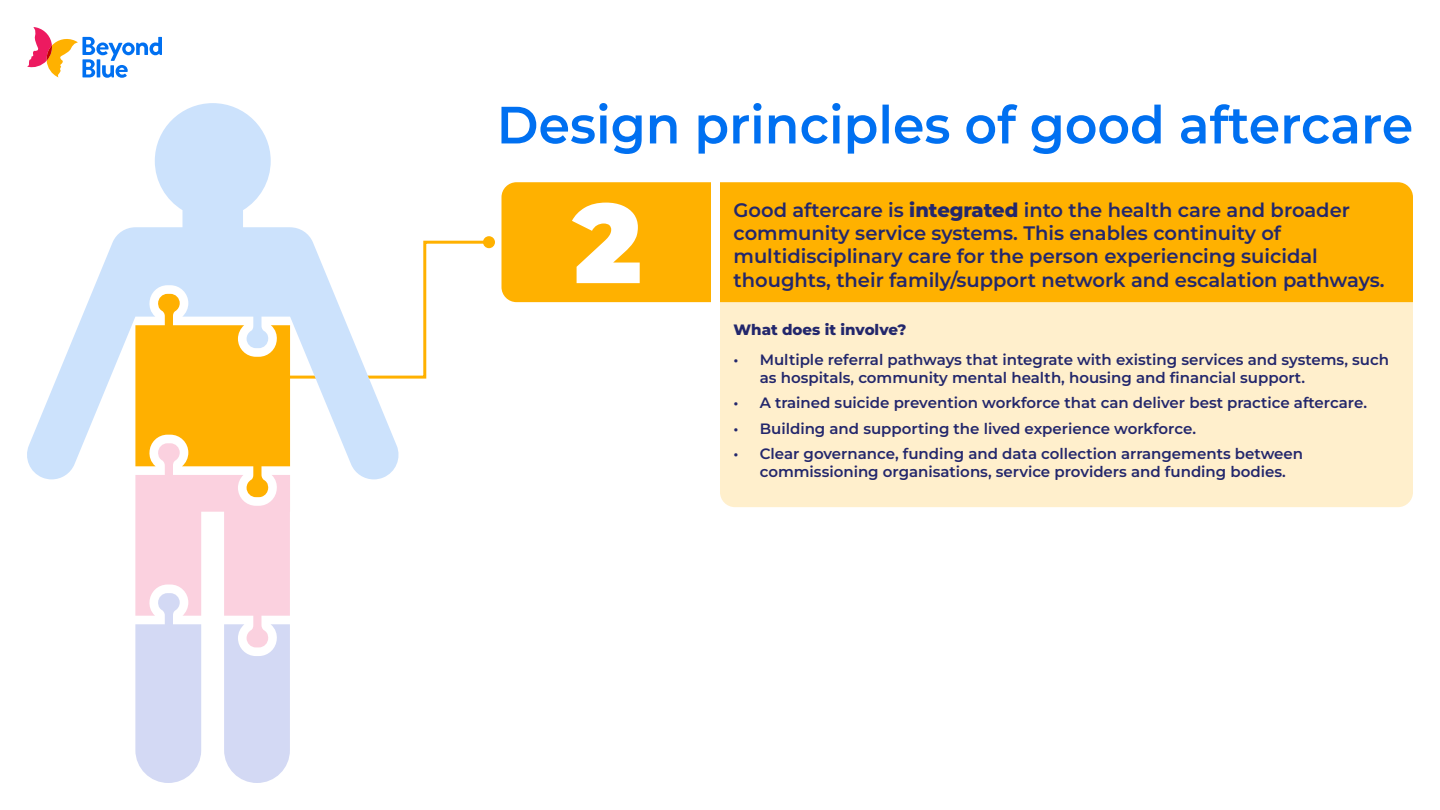
<style>
.page{position:relative;width:1440px;height:810px;background:#fff}
.page>*{position:absolute;margin:0;border:0;box-sizing:border-box;transform-origin:0 0}
.t1{font:900 112.5px "Montserrat";color:#fff}
.t2{font:600 19.5px/23.4px "Montserrat";color:#23276c}
.t3{font:600 15px/18px "Montserrat";color:#23276c}
.t4{font:800 15px "Montserrat";color:#23276c}
.s1{font-weight:800}
</style>
<div class="page">
<svg style="left:27px;top:27px;width:135px;height:51px"></svg>
<svg style="left:501px;top:103px;width:910px;height:51px"></svg>
<div style="left:720px;top:302px;width:693px;height:205px;background:#ffefcc"></div>
<div style="left:720px;top:182px;width:693px;height:120px;background:#ffb100"></div>
<div style="left:501px;top:182px;width:210px;height:120px;background:#ffb100"></div>
<svg style="left:483px;top:236px;width:12px;height:12px"></svg>
<svg style="left:135px;top:239px;width:357px;height:544px"></svg>
<svg style="left:27px;top:103px;width:375px;height:376px"></svg>
<h1 class="t1" style="left:573px;top:168px;width:70px">2</h1>
<h2 class="t2" style="left:734px;top:197px;width:618px">Good aftercare is <span class="s1">integrated</span> into the health care and broader community service systems. This enables continuity of multidisciplinary care for the person experiencing suicidal</h2>
<h2 class="t2" style="left:734px;top:268px;width:653px">thoughts, their family/support network and escalation pathways.</h2>
<p class="t4" style="left:734px;top:320px;width:174px">What does it involve?</p>
<p class="t3" style="left:760px;top:350px;width:631px;text-indent:-26px">• Multiple referral pathways that integrate with existing services and systems, such as hospitals, community mental health, housing and financial support.</p>
<p class="t3" style="left:734px;top:393px;width:635px">• A trained suicide prevention workforce that can deliver best practice aftercare.</p>
<p class="t3" style="left:734px;top:419px;width:464px">• Building and supporting the lived experience workforce.</p>
<p class="t3" style="left:734px;top:444px;width:571px;text-align:center">• Clear governance, funding and data collection arrangements between commissioning organisations, service providers and funding bodies.</p>
</div>
